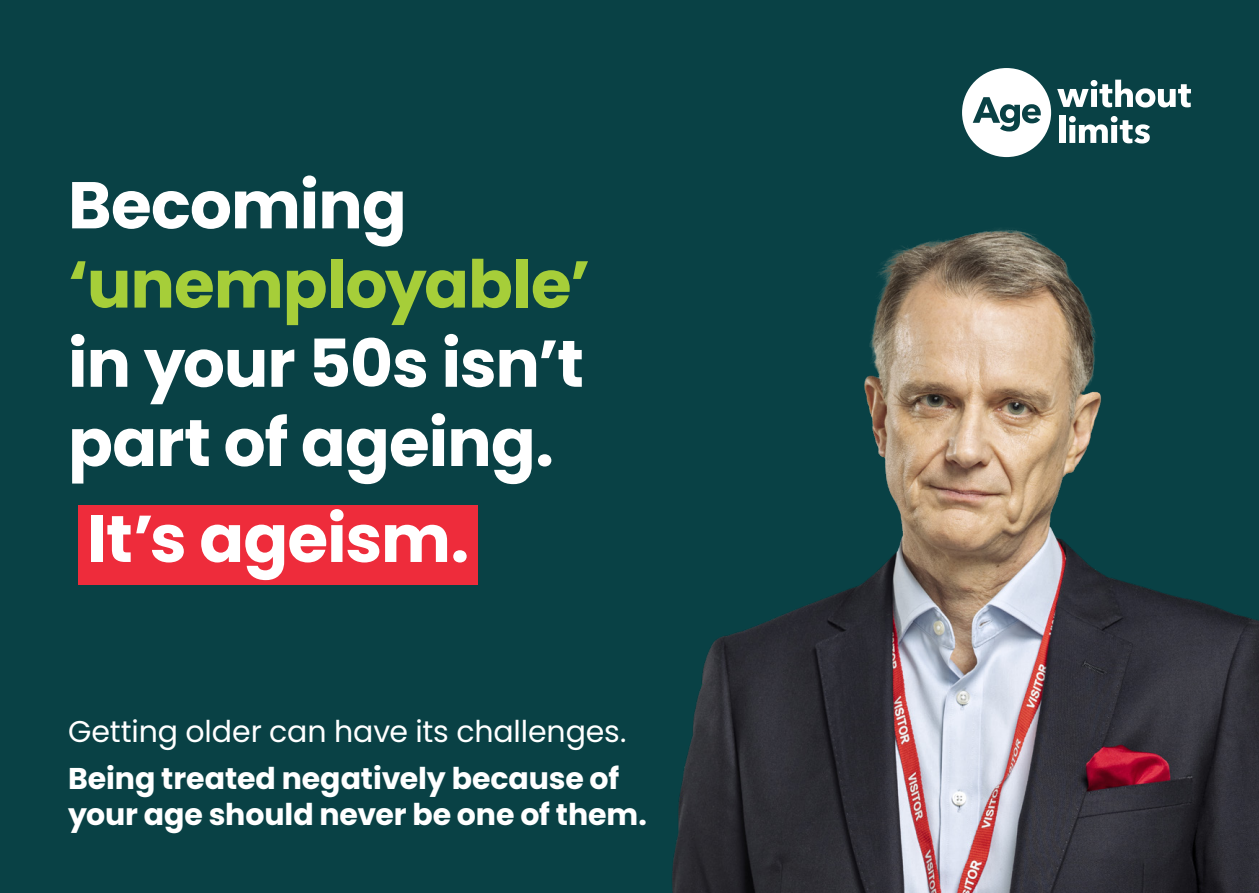
<style>
.page{position:relative;width:1259px;height:893px;background:#094145}
.page>*{position:absolute;margin:0;border:0;box-sizing:border-box;transform-origin:0 0}
.t1{font:700 66px/79.2px "Poppins";letter-spacing:-.015em;color:#fff}
.t2{font:700 30px/36px "Poppins";letter-spacing:-.005em;color:#fff}
.t3{font:30px "Poppins";letter-spacing:-.005em;color:#fff}
.s1{color:#a6ce39}
</style>
<div class="page">
<svg style="left:962px;top:68px;width:89px;height:89px"></svg>
<svg style="left:1057px;top:80px;width:134px;height:28px"></svg>
<div style="left:1059px;top:116px;width:6px;height:27px;background:#fff"></div>
<svg style="left:1069px;top:116px;width:81px;height:28px"></svg>
<div style="left:78px;top:505px;width:400px;height:80px;background:#ee2c3b"></div>
<img style="left:672px;top:228px;width:587px;height:665px">
<p class="t1" style="left:68px;top:166px;width:524px">Becoming <span class="s1">‘unemployable’ </span>in your 50s isn’t part of ageing.</p>
<p class="t1" style="left:87px;top:500px;width:384px">It’s ageism.</p>
<p class="t3" style="left:68px;top:714px;width:560px">Getting older can have its challenges.</p>
<p class="t2" style="left:68px;top:761px;width:580px">Being treated negatively because of your age should never be one of them.</p>
</div>
